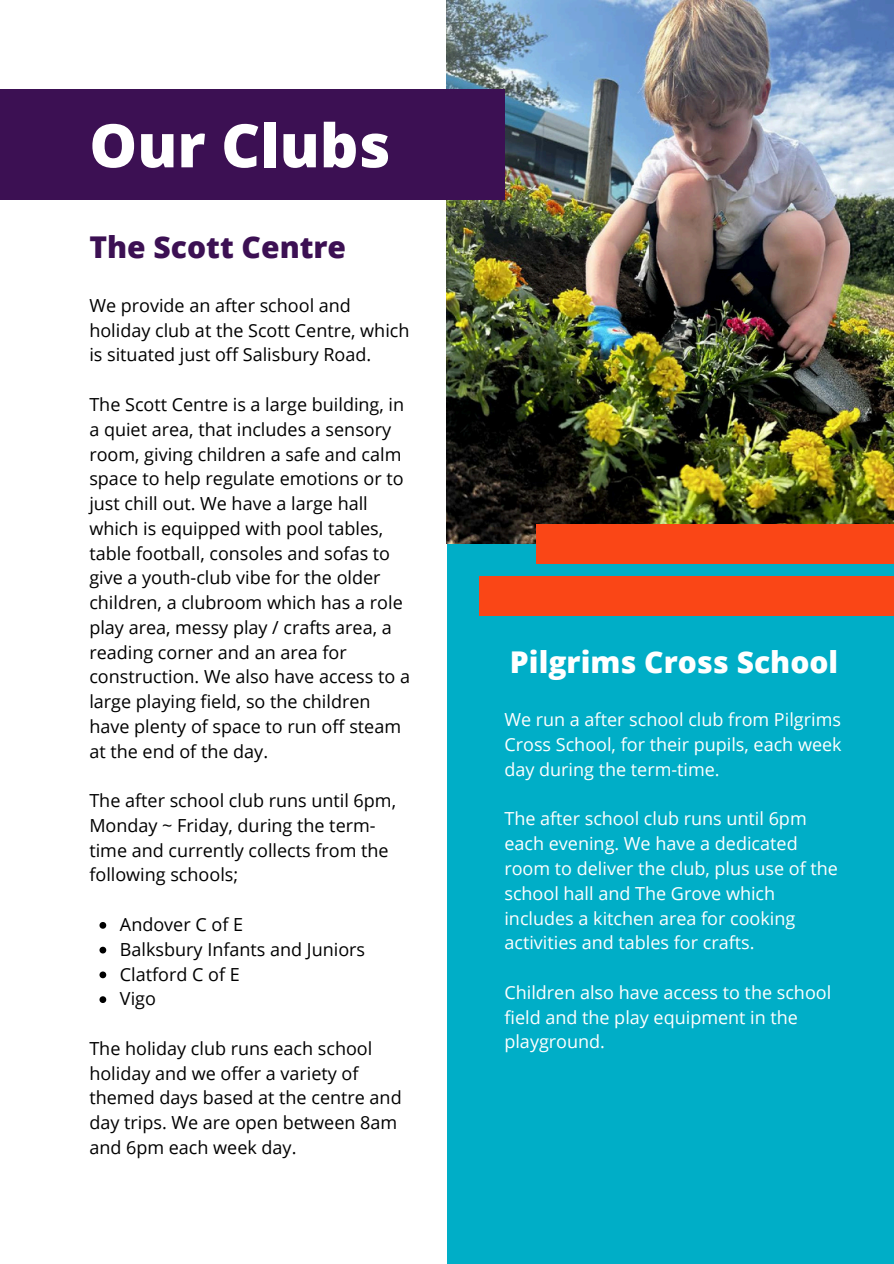
<style>
.page{position:relative;width:894px;height:1264px;background:#fff}
.page>*{position:absolute;margin:0;border:0;box-sizing:border-box;transform-origin:0 0}
.t1{font:800 60px "Open Sans";color:#fff}
.t2{font:800 30px "Open Sans";color:#fff}
.t3{font:800 30px "Open Sans";color:#3c1053}
.t4{font:18px/24.8px "Open Sans";color:#000}
.t5{font:18px/24.8px "Open Sans";color:#fff}
</style>
<div class="page">
<div style="left:446px;top:0;width:447px;height:1263px;background:#00aec7"></div>
<img style="left:446px;top:0;width:447px;height:543px">
<div style="left:0;top:89px;width:504px;height:111px;background:#3c1053"></div>
<svg style="left:99px;top:922px;width:7px;height:6px"></svg>
<svg style="left:99px;top:946px;width:7px;height:7px"></svg>
<svg style="left:99px;top:971px;width:7px;height:7px"></svg>
<svg style="left:99px;top:996px;width:7px;height:7px"></svg>
<div style="left:535px;top:524px;width:358px;height:39px;background:#fa4616"></div>
<div style="left:479px;top:576px;width:414px;height:39px;background:#fa4616"></div>
<h2 class="t1" style="left:89px;top:103px;width:302px">Our Clubs</h2>
<p class="t3" style="left:89px;top:226px;width:258px">The Scott Centre</p>
<p class="t4" style="left:89px;top:292px;width:321px">We provide an after school and holiday club at the Scott Centre, which is situated just off Salisbury Road.</p>
<p class="t4" style="left:89px;top:391px;width:322px">The Scott Centre is a large building, in a quiet area, that includes a sensory room, giving children a safe and calm space to help regulate emotions or to just chill out. We have a large hall which is equipped with pool tables, table football, consoles and sofas to give a youth-club vibe for the older children, a clubroom which has a role play area, messy play / crafts area, a reading corner and an area for construction. We also have access to a large playing field, so the children have plenty of space to run off steam at the end of the day.</p>
<h1 class="t4" style="left:89px;top:787px;width:308px">The after school club runs until 6pm,<br>Monday ~ Friday, during the term&shy;time and currently collects from the following schools;</h1>
<h2 class="t4" style="left:120px;top:911px;width:125px">Andover C of E</h2>
<p class="t4" style="left:120px;top:936px;width:247px">Balksbury Infants and Juniors</p>
<p class="t4" style="left:120px;top:961px;width:121px">Clatford C of E</p>
<p class="t4" style="left:120px;top:985px;width:37px">Vigo</p>
<p class="t4" style="left:89px;top:1035px;width:314px">The holiday club runs each school holiday and we offer a variety of themed days based at the centre and day trips. We are open between 8am and 6pm each week day.</p>
<p class="t2" style="left:510px;top:640px;width:330px">Pilgrims Cross School</p>
<p class="t5" style="left:504px;top:707px;width:338px;text-align:justify">We run a after school club from Pilgrims Cross School, for their pupils, each week day during the term-time.</p>
<p class="t5" style="left:504px;top:806px;width:335px">The after school club runs until 6pm each evening. We have a dedicated room to deliver the club, plus use of the school hall and The Grove which includes a kitchen area for cooking activities and tables for crafts.</p>
<p class="t5" style="left:504px;top:979px;width:328px">Children also have access to the school field and the play equipment in the playground.</p>
</div>
